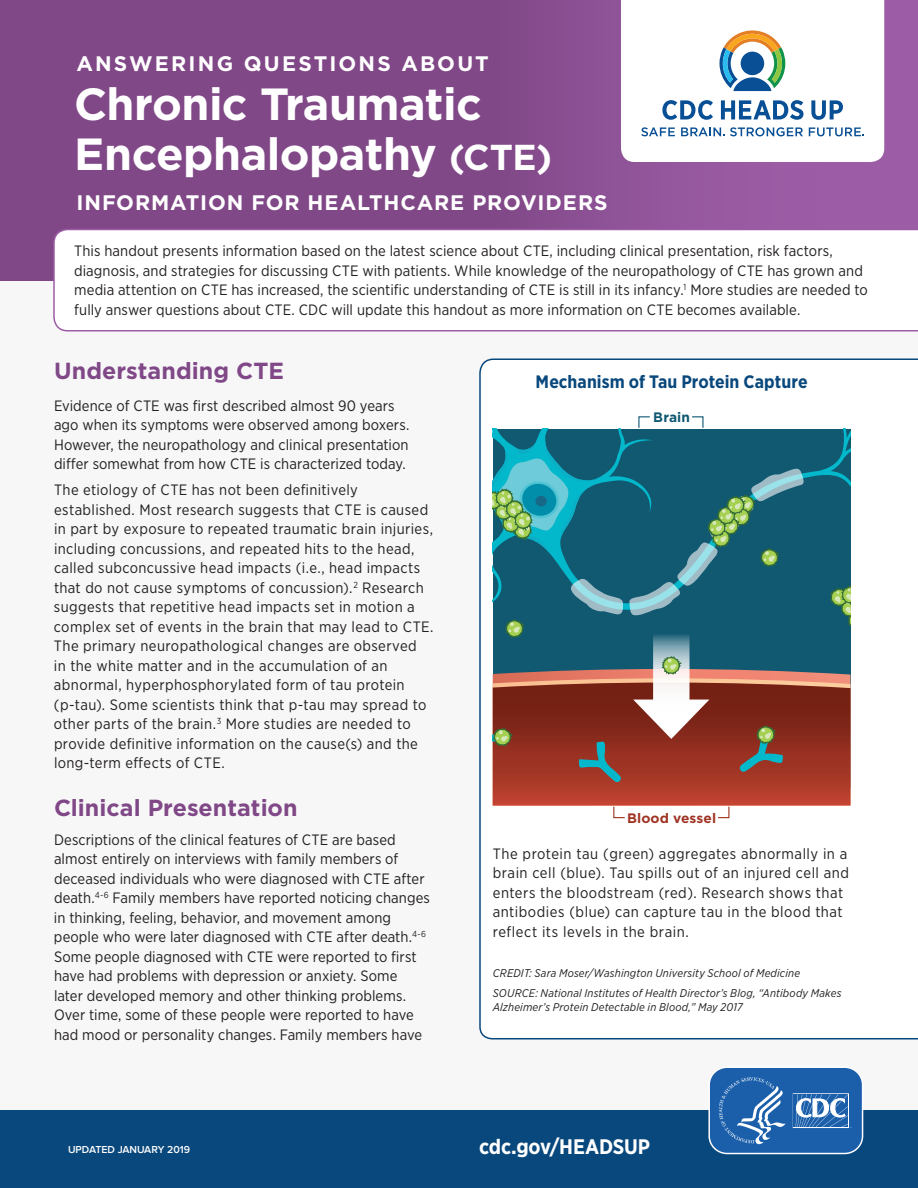
<style>
.page{position:relative;width:918px;height:1188px;background:#fff}
.page>*{position:absolute;margin:0;border:0;box-sizing:border-box;transform-origin:0 0}
.t1{font:700 45px/49.5px "Gotham";letter-spacing:-.01em;color:#fff}
.t2{font:700 23.25px "Gotham";color:#804887}
.t3{font:700 21px "Gotham";letter-spacing:.05em;color:#fff}
.t4{font:700 21px "Gotham";letter-spacing:.105em;color:#fff}
.t5{font:700 21px "Gotham Narrow";letter-spacing:-.005em;color:#fff}
.t6{font:700 18px "Gotham Narrow";color:#09487c}
.t7{font:15px/19.5px "Gotham Narrow";letter-spacing:.01em;color:#231f20}
.t8{font:15px/19.5px "Gotham Narrow";letter-spacing:.035em;color:#231f20}
.t9{font:700 13.65px "Gotham";letter-spacing:.01em;color:#9f3424}
.t10{font:700 13.65px "Gotham";letter-spacing:.01em;color:#0e5871}
.t11{font:italic 11.25px/20.2px "Gotham Narrow";letter-spacing:.015em;color:#231f20}
.t12{font:600 10.5px "Proxima Nova";color:#fff}
.s1{font-size:36px}
</style>
<div class="page">
<div style="left:0;top:280px;width:918px;height:830px;background:#f7f7f8"></div>
<div style="left:0;top:0;width:918px;height:280px;background:#804887"></div>
<div style="left:489px;top:0;width:429px;height:243px;background:linear-gradient(to right,#854b8c,#a361ac)"></div>
<svg style="left:53px;top:229px;width:865px;height:103px"></svg>
<svg style="left:479px;top:358px;width:439px;height:682px"></svg>
<svg style="left:621px;top:0;width:263px;height:162px;background:#e8eef1"></svg>
<div style="left:0;top:1110px;width:918px;height:78px;background:#09487c"></div>
<svg style="left:691px;top:416px;width:13px;height:13px"></svg>
<svg style="left:638px;top:416px;width:13px;height:13px"></svg>
<div style="left:493px;top:429px;width:357px;height:184px;background:#115871"></div>
<svg style="left:493px;top:683px;width:357px;height:123px;background:#a93b2a"></svg>
<svg style="left:828px;top:582px;width:22px;height:51px"></svg>
<svg style="left:493px;top:436px;width:311px;height:347px;background:#476067"></svg>
<svg style="left:613px;top:806px;width:13px;height:13px"></svg>
<svg style="left:717px;top:806px;width:13px;height:13px"></svg>
<svg style="left:708px;top:1068px;width:155px;height:86px;background:#3b75b6"></svg>
<h3 class="t4" style="left:76px;top:49px;width:414px">ANSWERING QUESTIONS ABOUT</h3>
<h1 class="t1" style="left:74px;top:79px;width:479px">Chronic Traumatic<br>Encephalopathy <span class="s1">(CTE)</span></h1>
<h3 class="t3" style="left:76px;top:189px;width:533px">INFORMATION FOR HEALTHCARE PROVIDERS</h3>
<p class="t7" style="left:74px;top:241px;width:795px">This handout presents information based on the latest science about CTE, including clinical presentation, risk factors, diagnosis, and strategies for discussing CTE with patients. While knowledge of the neuropathology of CTE has grown and media attention on CTE has increased, the scientific understanding of CTE is still in its infancy.<sup>1</sup> More studies are needed to fully answer questions about CTE. CDC will update this handout as more information on CTE becomes available.</p>
<h2 class="t2" style="left:54px;top:355px;width:232px">Understanding CTE</h2>
<p class="t7" style="left:54px;top:395px;width:357px">Evidence of CTE was first described almost 90 years ago when its symptoms were observed among boxers.<br>However, the neuropathology and clinical presentation differ somewhat from how CTE is characterized today.</p>
<p class="t7" style="left:54px;top:480px;width:381px">The etiology of CTE has not been definitively established. Most research suggests that CTE is caused in part by exposure to repeated traumatic brain injuries, including concussions, and repeated hits to the head, called subconcussive head impacts (i.e., head impacts that do not cause symptoms of concussion).<sup>2</sup> Research suggests that repetitive head impacts set in motion a complex set of events in the brain that may lead to CTE.<br>The primary neuropathological changes are observed<br>in the white matter and in the accumulation of an abnormal, hyperphosphorylated form of tau protein (p-tau). Some scientists think that p-tau may spread to other parts of the brain.<sup>3</sup> More studies are needed to provide definitive information on the cause(s) and the long-term effects of CTE.</p>
<h2 class="t2" style="left:54px;top:793px;width:245px">Clinical Presentation</h2>
<p class="t7" style="left:54px;top:830px;width:378px">Descriptions of the clinical features of CTE are based almost entirely on interviews with family members of deceased individuals who were diagnosed with CTE after death.<sup>4-6</sup> Family members have reported noticing changes in thinking, feeling, behavior, and movement among people who were later diagnosed with CTE after death.<sup>4-6<br></sup>Some people diagnosed with CTE were reported to first have had problems with depression or anxiety. Some later developed memory and other thinking problems.<br>Over time, some of these people were reported to have had mood or personality changes. Family members have</p>
<p class="t6" style="left:536px;top:370px;width:273px">Mechanism of Tau Protein Capture</p>
<p class="t10" style="left:653px;top:408px;width:38px">Brain</p>
<p class="t9" style="left:627px;top:809px;width:91px">Blood vessel</p>
<p class="t8" style="left:493px;top:843px;width:358px">The protein tau (green) aggregates abnormally in a brain cell (blue). Tau spills out of an injured cell and enters the bloodstream (red). Research shows that antibodies (blue) can capture tau in the blood that reflect its levels in the brain.</p>
<p class="t11" style="left:493px;top:963px;width:350px">CREDIT: Sara Moser/Washington University School of Medicine<br>SOURCE: National Institutes of Health Director’s Blog, “Antibody Makes</p>
<p class="t11" style="left:493px;top:996px;width:252px">Alzheimer’s Protein Detectable in Blood,” May 2017</p>
<p class="t12" style="left:68px;top:1143px;width:124px">UPDATED JANUARY 2019</p>
<h3 class="t5" style="left:479px;top:1133px;width:173px">cdc.gov/HEADSUP</h3>
</div>
